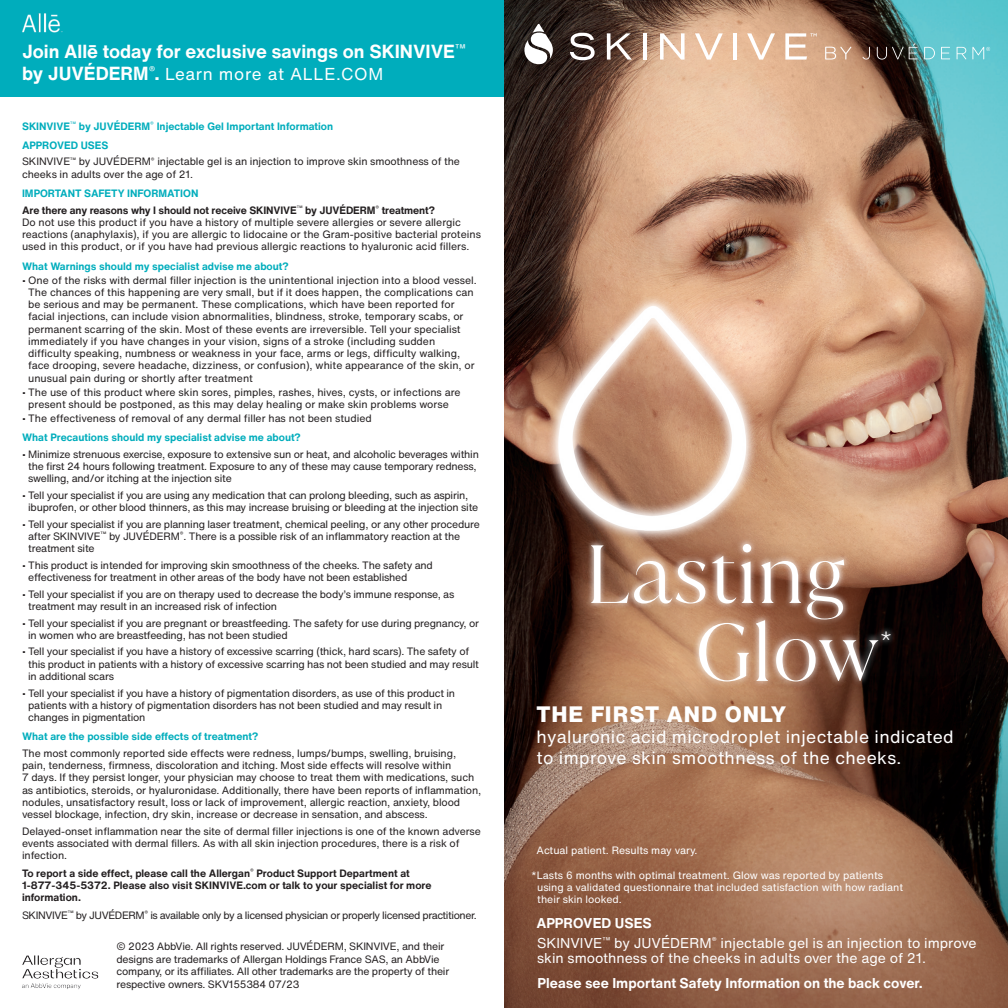
<style>
.page{position:relative;width:1008px;height:1008px;background:#fff}
.page>*{position:absolute;margin:0;border:0;box-sizing:border-box;transform-origin:0 0}
.t1{font:300 79.1px "Juana";letter-spacing:.02em;color:#fff}
.t2{font:300 24.5px "Helvetica Now Text";color:#fff}
.t3{font:800 21.88px "Helvetica Now Text";letter-spacing:.04em;color:#fff}
.t4{font:700 18.72px "Helvetica Now Text";color:#fff}
.t5{font:17.5px/21px "Helvetica Now Text";letter-spacing:.02em;color:#fff}
.t6{font:16.97px "Helvetica Now Text";letter-spacing:.04em;color:#fff}
.t7{font:14px/15.8px "Helvetica Now Text";color:#fff}
.t8{font:700 14px "Helvetica Now Text";color:#fff}
.ISI_Body_Copy{font:10.5px/12.2px "Helvetica Now Text";letter-spacing:-.01em;color:#231f20}
.ISI_Bullet{font:10.5px/12.2px "Helvetica Now Text";letter-spacing:-.02em;color:#231f20}
.ISI_Header{font:700 10.5px "Helvetica Now Text";color:#00adbc}
.ISI_Body_Copy-2{font:700 10.5px/12.2px "Helvetica Now Text";color:#231f20}
.t9{font:10.5px/12.2px "Helvetica Now Text";color:#fff}
.ISI_Body_Copy-3{font:10.5px "Helvetica Now Text";letter-spacing:-.04em;color:#231f20}
.s1{font-weight:700;font-size:18.72px}
</style>
<div class="page">
<div style="left:0;top:0;width:504px;height:97px;background:#00adbc"></div>
<img style="left:22px;top:955px;width:77px;height:35px">
<img style="left:504px;top:0;width:504px;height:663px">
<svg style="left:504px;top:663px;width:504px;height:345px;background:#865d46"></svg>
<img style="left:535px;top:287px;width:235px;height:264px">
<img style="left:22px;top:13px;width:41px;height:20px">
<svg style="left:524px;top:24px;width:29px;height:40px"></svg>
<svg style="left:570px;top:33px;width:25px;height:27px"></svg>
<svg style="left:607px;top:33px;width:25px;height:27px"></svg>
<hr style="left:643px;top:33px;width:3px;height:27px;background:#fff">
<svg style="left:660px;top:33px;width:25px;height:27px"></svg>
<svg style="left:695px;top:33px;width:28px;height:27px"></svg>
<hr style="left:733px;top:33px;width:4px;height:27px;background:#fff">
<svg style="left:747px;top:33px;width:28px;height:27px"></svg>
<svg style="left:785px;top:33px;width:32px;height:27px"></svg>
<svg style="left:825px;top:47px;width:27px;height:13px"></svg>
<svg style="left:863px;top:47px;width:7px;height:13px"></svg>
<svg style="left:877px;top:47px;width:26px;height:13px"></svg>
<svg style="left:909px;top:43px;width:9px;height:16px"></svg>
<svg style="left:924px;top:47px;width:11px;height:12px"></svg>
<svg style="left:941px;top:47px;width:9px;height:12px"></svg>
<svg style="left:957px;top:47px;width:9px;height:12px"></svg>
<svg style="left:972px;top:47px;width:18px;height:12px"></svg>
<div style="left:521px;top:689px;width:448px;height:94px;background:#642400;opacity:.34"></div>
<svg style="left:692px;top:613px;width:205px;height:75px;background:#8f6d59"></svg>
<svg style="left:585px;top:538px;width:266px;height:88px;background:#ae8167"></svg>
<p class="t4" style="left:22px;top:39px;width:445px">Join Allē today for exclusive savings on SKINVIVE<sup>™</sup></p>
<p class="t6" style="left:22px;top:63px;width:363px"><span class="s1">by JUVÉDERM</span><sup>®</sup><span class="s1">.</span> Learn more at ALLE.COM</p>
<p class="ISI_Header" style="left:22px;top:119px;width:313px">SKINVIVE<sup>™</sup> by JUVÉDERM<sup>®</sup> Injectable Gel Important Information</p>
<p class="ISI_Header" style="left:22px;top:138px;width:88px">APPROVED USES</p>
<p class="ISI_Body_Copy" style="left:22px;top:156px;width:439px">SKINVIVE<sup>™</sup> by JUVÉDERM<sup>®</sup> injectable gel is an injection to improve skin smoothness of the cheeks in adults over the age of 21.</p>
<p class="ISI_Header" style="left:22px;top:186px;width:178px">IMPORTANT SAFETY INFORMATION</p>
<p class="ISI_Body_Copy-2" style="left:22px;top:204px;width:414px">Are there any reasons why I should not receive SKINVIVE<sup>™</sup> by JUVÉDERM<sup>®</sup> treatment?</p>
<p class="ISI_Body_Copy" style="left:22px;top:216px;width:460px">Do not use this product if you have a history of multiple severe allergies or severe allergic reactions (anaphylaxis), if you are allergic to lidocaine or the Gram-positive bacterial proteins used in this product, or if you have had previous allergic reactions to hyaluronic acid fillers.</p>
<p class="ISI_Header" style="left:22px;top:259px;width:268px">What Warnings should my specialist advise me about?</p>
<p class="ISI_Body_Copy" style="left:28px;top:274px;width:450px;text-indent:-6px">• One of the risks with dermal filler injection is the unintentional injection into a blood vessel.<br>The chances of this happening are very small, but if it does happen, the complications can be serious and may be permanent. These complications, which have been reported for facial injections, can include vision abnormalities, blindness, stroke, temporary scabs, or permanent scarring of the skin. Most of these events are irreversible. Tell your specialist immediately if you have changes in your vision, signs of a stroke (including sudden difficulty speaking, numbness or weakness in your face, arms or legs, difficulty walking, face drooping, severe headache, dizziness, or confusion), white appearance of the skin, or unusual pain during or shortly after treatment</p>
<p class="ISI_Body_Copy" style="left:22px;top:386px;width:440px;text-align:center">• The use of this product where skin sores, pimples, rashes, hives, cysts, or infections are present should be postponed, as this may delay healing or make skin problems worse</p>
<p class="ISI_Body_Copy" style="left:22px;top:412px;width:351px">• The effectiveness of removal of any dermal filler has not been studied</p>
<p class="ISI_Header" style="left:22px;top:430px;width:280px">What Precautions should my specialist advise me about?</p>
<p class="ISI_Bullet" style="left:28px;top:448px;width:452px;text-indent:-6px">• Minimize strenuous exercise, exposure to extensive sun or heat, and alcoholic beverages within the first 24 hours following treatment. Exposure to any of these may cause temporary redness, swelling, and/or itching at the injection site</p>
<p class="ISI_Bullet" style="left:28px;top:489px;width:452px;text-indent:-6px">• Tell your specialist if you are using any medication that can prolong bleeding, such as aspirin, ibuprofen, or other blood thinners, as this may increase bruising or bleeding at the injection site</p>
<p class="ISI_Bullet" style="left:28px;top:518px;width:453px;text-indent:-6px">• Tell your specialist if you are planning laser treatment, chemical peeling, or any other procedure after SKINVIVE<sup>™</sup> by JUVÉDERM<sup>®</sup>. There is a possible risk of an inflammatory reaction at the treatment site</p>
<p class="ISI_Bullet" style="left:28px;top:559px;width:406px;text-indent:-6px">• This product is intended for improving skin smoothness of the cheeks. The safety and effectiveness for treatment in other areas of the body have not been established</p>
<p class="ISI_Bullet" style="left:28px;top:588px;width:428px;text-indent:-6px">• Tell your specialist if you are on therapy used to decrease the body’s immune response, as treatment may result in an increased risk of infection</p>
<p class="ISI_Bullet" style="left:28px;top:617px;width:452px;text-indent:-6px">• Tell your specialist if you are pregnant or breastfeeding. The safety for use during pregnancy, or in women who are breastfeeding, has not been studied</p>
<p class="ISI_Bullet" style="left:28px;top:646px;width:452px;text-indent:-6px">• Tell your specialist if you have a history of excessive scarring (thick, hard scars). The safety of this product in patients with a history of excessive scarring has not been studied and may result in additional scars</p>
<p class="ISI_Bullet" style="left:28px;top:687px;width:429px;text-indent:-6px">• Tell your specialist if you have a history of pigmentation disorders, as use of this product in patients with a history of pigmentation disorders has not been studied and may result in changes in pigmentation</p>
<p class="ISI_Header" style="left:22px;top:730px;width:238px">What are the possible side effects of treatment?</p>
<p class="ISI_Body_Copy" style="left:22px;top:747px;width:461px">The most commonly reported side effects were redness, lumps/bumps, swelling, bruising, pain, tenderness, firmness, discoloration and itching. Most side effects will resolve within<br>7 days. If they persist longer, your physician may choose to treat them with medications, such as antibiotics, steroids, or hyaluronidase. Additionally, there have been reports of inflammation, nodules, unsatisfactory result, loss or lack of improvement, allergic reaction, anxiety, blood vessel blockage, infection, dry skin, increase or decrease in sensation, and abscess.</p>
<p class="ISI_Body_Copy" style="left:22px;top:825px;width:460px">Delayed-onset inflammation near the site of dermal filler injections is one of the known adverse events associated with dermal fillers. As with all skin injection procedures, there is a risk of infection.</p>
<p class="ISI_Body_Copy-2" style="left:22px;top:867px;width:411px">To report a side effect, please call the Allergan<sup>®</sup> Product Support Department at<br>1-877-345-5372. Please also visit SKINVIVE.com or talk to your specialist for more information.</p>
<p class="ISI_Body_Copy-3" style="left:22px;top:908px;width:456px">SKINVIVE<sup>™</sup> by JUVÉDERM<sup>®</sup> is available only by a licensed physician or properly licensed practitioner.</p>
<p class="ISI_Body_Copy" style="left:117px;top:940px;width:334px">© 2023 AbbVie. All rights reserved. JUVÉDERM, SKINVIVE, and their designs are trademarks of Allergan Holdings France SAS, an AbbVie company, or its affiliates. All other trademarks are the property of their respective owners. SKV155384 07/23</p>
<p class="t1" style="left:586px;top:523px;width:260px">Lasting</p>
<p class="t1" style="left:695px;top:601px;width:184px">Glow</p>
<p class="t2" style="left:879px;top:624px;width:15px">*</p>
<p class="t3" style="left:536px;top:700px;width:251px">THE FIRST AND ONLY</p>
<p class="t5" style="left:536px;top:727px;width:419px">hyaluronic acid microdroplet injectable indicated to improve skin smoothness of the cheeks.</p>
<p class="t9" style="left:537px;top:844px;width:162px">Actual patient. Results may vary.</p>
<p class="t9" style="left:537px;top:869px;width:368px;text-indent:-6px">*Lasts 6 months with optimal treatment. Glow was reported by patients using a validated questionnaire that included satisfaction with how radiant their skin looked.</p>
<p class="t8" style="left:537px;top:914px;width:117px">APPROVED USES</p>
<p class="t7" style="left:537px;top:935px;width:441px">SKINVIVE<sup>™</sup> by JUVÉDERM<sup>®</sup> injectable gel is an injection to improve skin smoothness of the cheeks in adults over the age of 21.</p>
<p class="t8" style="left:538px;top:973px;width:387px">Please see Important Safety Information on the back cover.</p>
</div>
